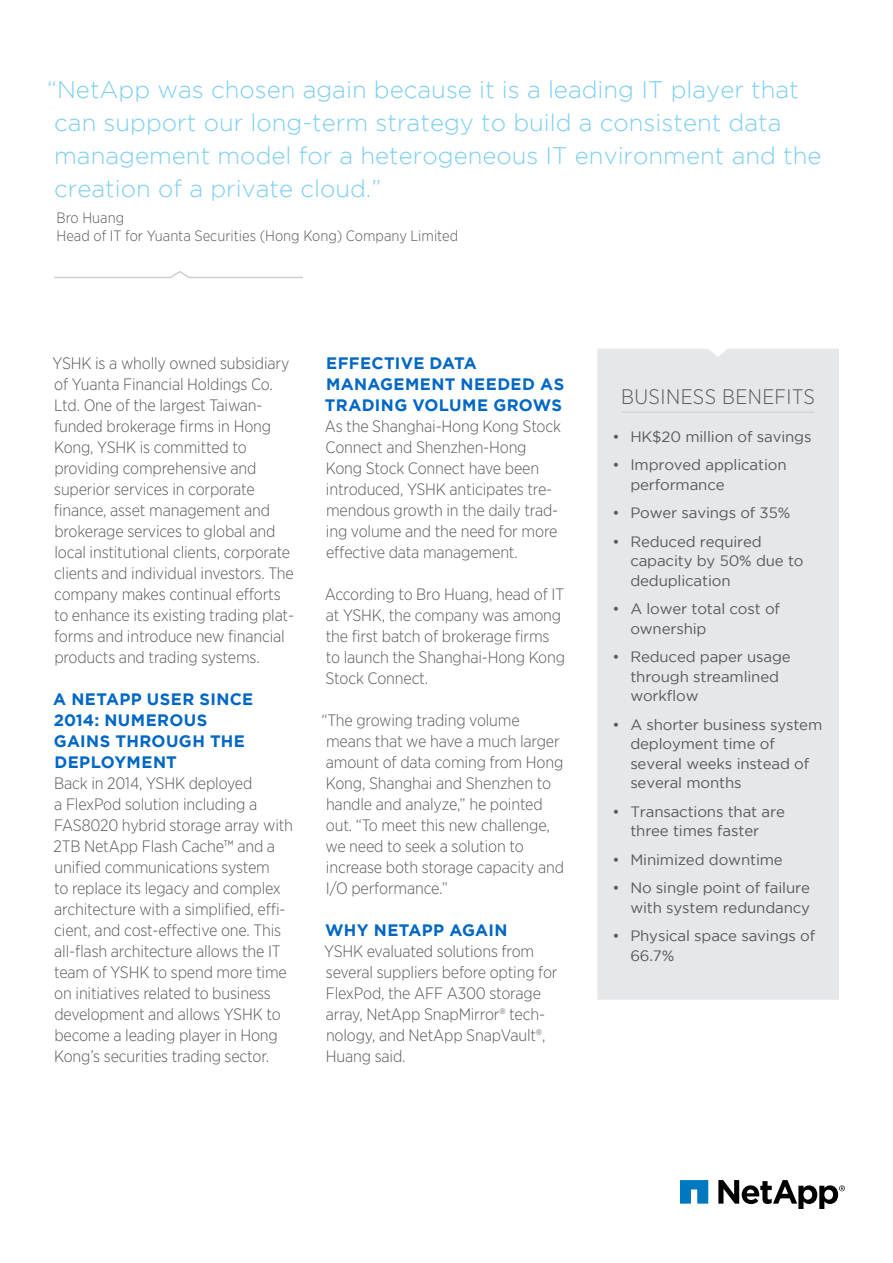
<style>
.page{position:relative;width:893px;height:1263px;background:#fff}
.page>*{position:absolute;margin:0;border:0;box-sizing:border-box;transform-origin:0 0}
.t1{font:300 24px/33px "Gotham";color:#7dcef1}
.t2{font:300 21px "Gotham Narrow";letter-spacing:.02em;color:#58595b}
.t3{font:300 16.5px/21px "Gotham Narrow";letter-spacing:-.01em;color:#58595b}
.t4{font:700 16.5px/21px "Gotham";letter-spacing:.02em;color:#0067c5}
.t5{font:15px/19.5px "Gotham";letter-spacing:-.01em;color:#58595b}
.t6{font:300 15px/18px "Gotham Narrow";color:#58595b}
</style>
<div class="page">
<svg style="left:680px;top:1180px;width:28px;height:23px"></svg>
<svg style="left:718px;top:1180px;width:127px;height:29px"></svg>
<svg style="left:54px;top:271px;width:249px;height:8px"></svg>
<div style="left:597px;top:349px;width:242px;height:651px;background:#e6e7e8"></div>
<hr style="left:621px;top:412px;width:194px;height:1px;background:#cccecf">
<h1 class="t1" style="left:47px;top:73px;width:776px">“NetApp was chosen again because it is a leading IT player that can support our long-term strategy to build a consistent data management model for a heterogeneous IT environment and the creation of a private cloud.”</h1>
<p class="t6" style="left:57px;top:208px;width:403px">Bro Huang<br>Head of IT for Yuanta Securities (Hong Kong) Company Limited</p>
<p class="t3" style="left:53px;top:352px;width:243px">YSHK is a wholly owned subsidiary of Yuanta Financial Holdings Co.<br>Ltd. One of the largest Taiwan&shy;funded brokerage firms in Hong<br>Kong, YSHK is committed to providing comprehensive and superior services in corporate finance, asset management and brokerage services to global and local institutional clients, corporate clients and individual investors. The company makes continual efforts to enhance its existing trading plat&shy;forms and introduce new financial products and trading systems.</p>
<p class="t4" style="left:53px;top:688px;width:202px">A NETAPP USER SINCE<br>2014: NUMEROUS<br>GAINS THROUGH THE<br>DEPLOYMENT</p>
<p class="t3" style="left:53px;top:772px;width:241px">Back in 2014, YSHK deployed<br>a FlexPod solution including a<br>FAS8020 hybrid storage array with<br>2TB NetApp Flash Cache™ and a unified communications system<br>to replace its legacy and complex architecture with a simplified, effi&shy;cient, and cost-effective one. This all-flash architecture allows the IT team of YSHK to spend more time on initiatives related to business development and allows YSHK to become a leading player in Hong<br>Kong’s securities trading sector.</p>
<p class="t4" style="left:325px;top:352px;width:241px">EFFECTIVE DATA<br>MANAGEMENT NEEDED AS<br>TRADING VOLUME GROWS</p>
<p class="t3" style="left:325px;top:415px;width:238px">As the Shanghai-Hong Kong Stock<br>Connect and Shenzhen-Hong<br>Kong Stock Connect have been introduced, YSHK anticipates tre&shy;mendous growth in the daily trad&shy;ing volume and the need for more effective data management.</p>
<p class="t3" style="left:325px;top:583px;width:242px">According to Bro Huang, head of IT at YSHK, the company was among the first batch of brokerage firms to launch the Shanghai-Hong Kong<br>Stock Connect.</p>
<p class="t3" style="left:321px;top:709px;width:244px">“The growing trading volume means that we have a much larger amount of data coming from Hong<br>Kong, Shanghai and Shenzhen to handle and analyze,” he pointed out. “To meet this new challenge, we need to seek a solution to increase both storage capacity and<br>I/O performance.”</p>
<p class="t4" style="left:325px;top:919px;width:184px">WHY NETAPP AGAIN</p>
<p class="t3" style="left:324px;top:941px;width:235px">YSHK evaluated solutions from several suppliers before opting for<br>FlexPod, the AFF A300 storage array, NetApp SnapMirror® tech&shy;nology, and NetApp SnapVault®,<br>Huang said.</p>
<p class="t2" style="left:621px;top:384px;width:195px">BUSINESS BENEFITS</p>
<p class="t5" style="left:612px;top:426px;width:201px">• HK$20 million of savings</p>
<p class="t5" style="left:630px;top:455px;width:158px;text-indent:-18px">• Improved application performance</p>
<p class="t5" style="left:612px;top:503px;width:179px">• Power savings of 35%</p>
<p class="t5" style="left:630px;top:531px;width:175px;text-indent:-18px">• Reduced required capacity by 50% due to deduplication</p>
<p class="t5" style="left:630px;top:599px;width:151px;text-indent:-18px">• A lower total cost of ownership</p>
<p class="t5" style="left:630px;top:647px;width:162px;text-indent:-18px">• Reduced paper usage through streamlined workflow</p>
<p class="t5" style="left:630px;top:714px;width:193px;text-indent:-18px">• A shorter business system deployment time of several weeks instead of several months</p>
<p class="t5" style="left:612px;top:801px;width:174px;text-align:center">• Transactions that are three times faster</p>
<p class="t5" style="left:612px;top:849px;width:172px">• Minimized downtime</p>
<p class="t5" style="left:612px;top:878px;width:199px;text-align:right">• No single point of failure with system redundancy</p>
<p class="t5" style="left:630px;top:926px;width:186px;text-indent:-18px">• Physical space savings of<br>66.7%</p>
</div>
